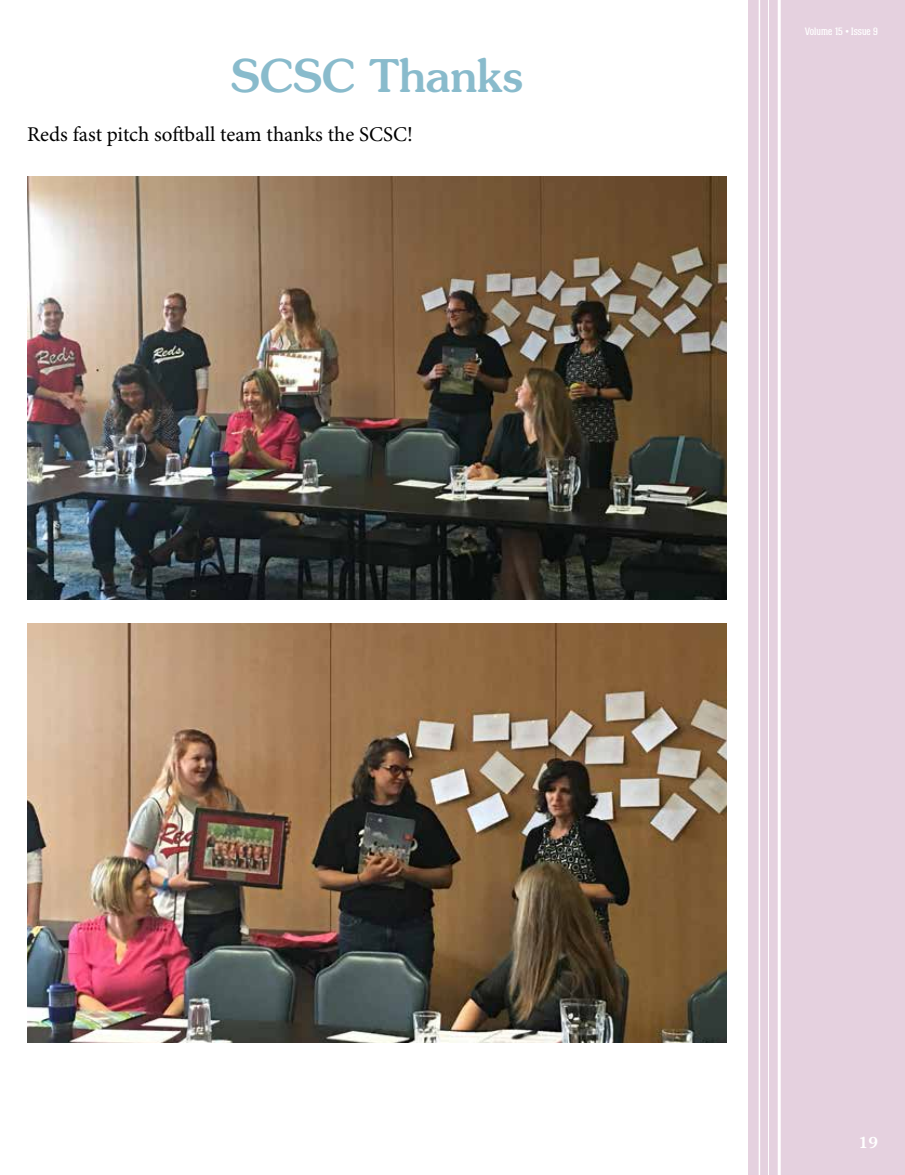
<style>
.page{position:relative;width:905px;height:1175px;background:#fff}
.page>*{position:absolute;margin:0;border:0;box-sizing:border-box;transform-origin:0 0}
.t1{font:500 45px "Souvenir Std";color:#89bbcc}
.t2{font:21px "Minion Pro";color:#000}
.t3{font:500 15px "Souvenir Std";color:#fff}
.t4{font:10.5px "Colossalis";color:#fff}
</style>
<div class="page">
<div style="left:748px;top:0;width:156px;height:1174px;background:#e5d1df"></div>
<hr style="left:777px;top:0;width:3px;height:1174px;background:#fff">
<hr style="left:768px;top:0;width:1px;height:1174px;background:#fff">
<hr style="left:758px;top:0;width:2px;height:1174px;background:#fff">
<img style="left:27px;top:623px;width:699px;height:419px">
<img style="left:27px;top:176px;width:699px;height:424px">
<h1 class="t1" style="left:231px;top:49px;width:293px">SCSC Thanks</h1>
<p class="t2" style="left:27px;top:122px;width:387px">Reds fast pitch softball team thanks the SCSC!</p>
<p class="t4" style="left:804px;top:25px;width:75px">Volume 15 • Issue 9</p>
<p class="t3" style="left:858px;top:1134px;width:21px">19</p>
</div>
